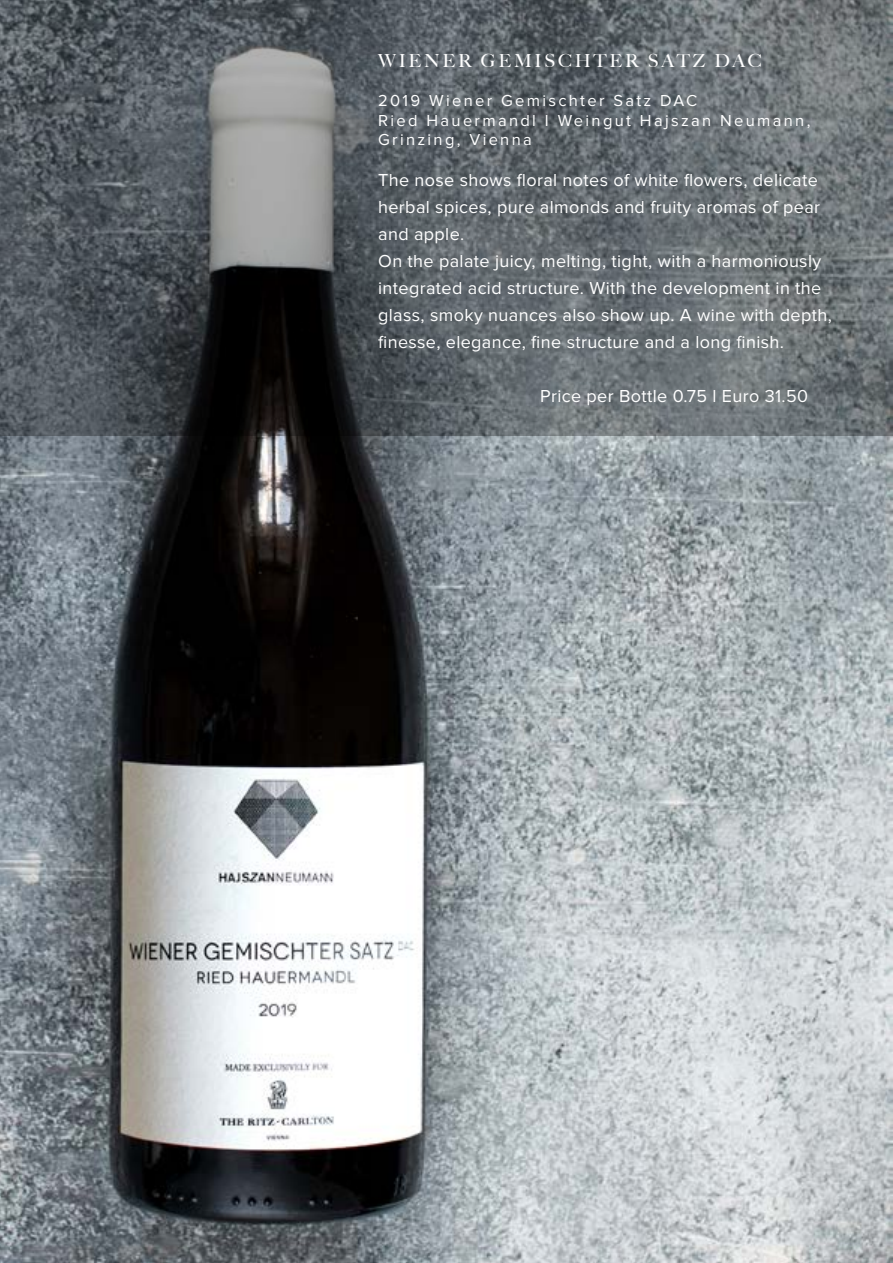
<style>
.page{position:relative;width:893px;height:1263px;background:#fff}
.page>*{position:absolute;margin:0;border:0;box-sizing:border-box;transform-origin:0 0}
.t1{font:18px/27px "Proxima Nova";letter-spacing:.02em;color:#fff}
.t2{font:500 18px "Big Caslon";letter-spacing:.15em;color:#fff}
.t3{font:16.5px/19.5px "Proxima Nova";letter-spacing:.14em;color:#fff}
</style>
<div class="page">
<img style="left:0;top:436px;width:893px;height:827px">
<svg style="left:0;top:0;width:893px;height:436px;background:#5d6367"></svg>
<p class="t2" style="left:378px;top:46px;width:385px">WIENER GEMISCHTER SATZ DAC</p>
<p class="t3" style="left:378px;top:92px;width:434px">2019 Wiener Gemischter Satz DAC<br>Ried Hauermandl I Weingut Hajszan Neumann,<br>Grinzing, Vienna</p>
<p class="t1" style="left:378px;top:168px;width:455px">The nose shows floral notes of white flowers, delicate herbal spices, pure almonds and fruity aromas of pear and apple.<br>On the palate juicy, melting, tight, with a harmoniously integrated acid structure. With the development in the glass, smoky nuances also show up. A wine with depth, finesse, elegance, fine structure and a long finish.</p>
<p class="t1" style="left:540px;top:384px;width:269px">Price per Bottle 0.75 l Euro 31.50</p>
</div>
